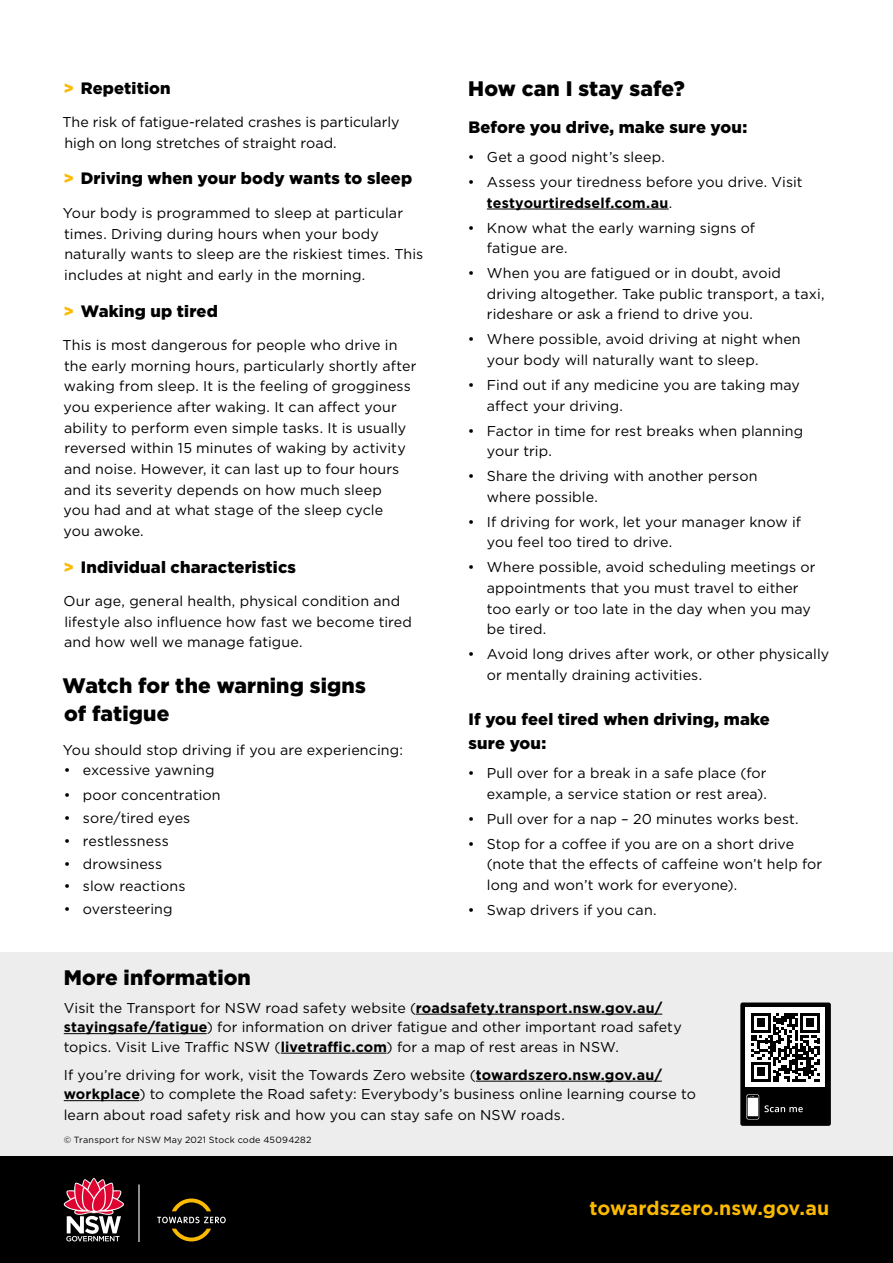
<style>
.page{position:relative;width:893px;height:1263px;background:#fff}
.page>*{position:absolute;margin:0;border:0;box-sizing:border-box;transform-origin:0 0}
.t1{font:900 21px/28.3px "Gotham";letter-spacing:.005em;color:#000}
.body_copy{font:700 19.5px "Gotham";letter-spacing:-.005em;color:#fbba00}
.arrow_bullets{font:900 16.5px/24px "Gotham";letter-spacing:.01em;color:#000}
.body_copy-2{font:14.25px/20.7px "Gotham";letter-spacing:.005em;color:#000}
.body_copy-3{font:9px "Gotham";letter-spacing:.03em;color:#000}
.s1{color:#fbba00}
.s2{font-weight:700}
</style>
<div class="page">
<hr style="left:487px;top:209px;width:182px;height:1px;background:#000">
<div style="left:0;top:952px;width:893px;height:205px;background:#ededed"></div>
<hr style="left:416px;top:1014px;width:246px;height:1px;background:#000">
<hr style="left:64px;top:1033px;width:143px;height:1px;background:#000">
<hr style="left:281px;top:1053px;width:106px;height:1px;background:#000">
<hr style="left:476px;top:1081px;width:186px;height:1px;background:#000">
<hr style="left:64px;top:1100px;width:75px;height:1px;background:#000">
<div style="left:0;top:1157px;width:893px;height:106px;background:#000"></div>
<svg style="left:172px;top:1198px;width:39px;height:13px"></svg>
<svg style="left:157px;top:1217px;width:69px;height:24px"></svg>
<hr style="left:138px;top:1184px;width:2px;height:58px;background:#fff">
<svg style="left:64px;top:1178px;width:60px;height:63px"></svg>
<div style="left:740px;top:1002px;width:91px;height:124px;background:#000;border-radius:2px"></div>
<svg style="left:746px;top:1094px;width:13px;height:25px"></svg>
<svg style="left:747px;top:1095px;width:12px;height:24px"></svg>
<div style="left:746px;top:1008px;width:79px;height:79px;background:#fff"></div>
<svg style="left:747px;top:1096px;width:56px;height:20px"></svg>
<svg style="left:751px;top:1013px;width:68px;height:68px"></svg>
<h3 class="arrow_bullets" style="left:64px;top:76px;width:108px"><span class="s1">&gt;</span> Repetition</h3>
<p class="body_copy-2" style="left:63px;top:111px;width:338px">The risk of fatigue-related crashes is particularly high on long stretches of straight road.</p>
<h3 class="arrow_bullets" style="left:64px;top:166px;width:350px"><span class="s1">&gt;</span> Driving when your body wants to sleep</h3>
<p class="body_copy-2" style="left:63px;top:202px;width:362px">Your body is programmed to sleep at particular times. Driving during hours when your body naturally wants to sleep are the riskiest times. This includes at night and early in the morning.</p>
<h3 class="arrow_bullets" style="left:64px;top:299px;width:156px"><span class="s1">&gt;</span> Waking up tired</h3>
<p class="body_copy-2" style="left:63px;top:334px;width:355px">This is most dangerous for people who drive in the early morning hours, particularly shortly after waking from sleep. It is the feeling of grogginess you experience after waking. It can affect your ability to perform even simple tasks. It is usually reversed within 15 minutes of waking by activity and noise. However, it can last up to four hours and its severity depends on how much sleep<br>you had and at what stage of the sleep cycle<br>you awoke.</p>
<p class="arrow_bullets" style="left:64px;top:555px;width:234px"><span class="s1">&gt;</span> Individual characteristics</p>
<p class="body_copy-2" style="left:64px;top:590px;width:350px">Our age, general health, physical condition and lifestyle also influence how fast we become tired and how well we manage fatigue.</p>
<h2 class="t1" style="left:63px;top:671px;width:305px">Watch for the warning signs of fatigue</h2>
<p class="body_copy-2" style="left:63px;top:739px;width:342px">You should stop driving if you are experiencing:</p>
<p class="body_copy-2" style="left:64px;top:759px;width:152px">• excessive yawning</p>
<p class="body_copy-2" style="left:64px;top:784px;width:158px">• poor concentration</p>
<p class="body_copy-2" style="left:64px;top:807px;width:128px">• sore/tired eyes</p>
<p class="body_copy-2" style="left:64px;top:830px;width:106px">• restlessness</p>
<p class="body_copy-2" style="left:64px;top:853px;width:100px">• drowsiness</p>
<p class="body_copy-2" style="left:64px;top:876px;width:123px">• slow reactions</p>
<p class="body_copy-2" style="left:64px;top:898px;width:110px">• oversteering</p>
<h2 class="t1" style="left:468px;top:74px;width:218px">How can I stay safe?</h2>
<h3 class="arrow_bullets" style="left:468px;top:115px;width:280px">Before you drive, make sure you:</h3>
<p class="body_copy-2" style="left:468px;top:146px;width:199px">• Get a good night’s sleep.</p>
<p class="body_copy-2" style="left:487px;top:171px;width:317px;text-indent:-19px">• Assess your tiredness before you drive. Visit <span class="s2">testyourtiredself.com.au</span>.</p>
<p class="body_copy-2" style="left:487px;top:217px;width:270px;text-indent:-19px">• Know what the early warning signs of fatigue are.</p>
<p class="body_copy-2" style="left:487px;top:262px;width:339px;text-indent:-19px">• When you are fatigued or in doubt, avoid driving altogether. Take public transport, a taxi, rideshare or ask a friend to drive you.</p>
<p class="body_copy-2" style="left:487px;top:329px;width:315px;text-indent:-19px">• Where possible, avoid driving at night when your body will naturally want to sleep.</p>
<p class="body_copy-2" style="left:487px;top:374px;width:315px;text-indent:-19px">• Find out if any medicine you are taking may affect your driving.</p>
<p class="body_copy-2" style="left:487px;top:420px;width:318px;text-indent:-19px">• Factor in time for rest breaks when planning your trip.</p>
<p class="body_copy-2" style="left:487px;top:465px;width:272px;text-indent:-19px">• Share the driving with another person where possible.</p>
<p class="body_copy-2" style="left:487px;top:511px;width:316px;text-indent:-19px">• If driving for work, let your manager know if you feel too tired to drive.</p>
<p class="body_copy-2" style="left:487px;top:556px;width:330px;text-indent:-19px">• Where possible, avoid scheduling meetings or appointments that you must travel to either too early or too late in the day when you may be tired.</p>
<p class="body_copy-2" style="left:487px;top:643px;width:344px;text-indent:-19px">• Avoid long drives after work, or other physically or mentally draining activities.</p>
<h3 class="arrow_bullets" style="left:468px;top:707px;width:303px">If you feel tired when driving, make sure you:</h3>
<p class="body_copy-2" style="left:468px;top:762px;width:301px;text-align:right">• Pull over for a break in a safe place (for example, a service station or rest area).</p>
<p class="body_copy-2" style="left:468px;top:808px;width:332px">• Pull over for a nap – 20 minutes works best.</p>
<p class="body_copy-2" style="left:487px;top:833px;width:337px;text-indent:-19px">• Stop for a coffee if you are on a short drive (note that the effects of caffeine won’t help for long and won’t work for everyone).</p>
<p class="body_copy-2" style="left:468px;top:899px;width:190px">• Swap drivers if you can.</p>
<h2 class="t1" style="left:64px;top:963px;width:189px">More information</h2>
<p class="body_copy-2" style="left:64px;top:998px;width:619px;line-height:19.5px">Visit the Transport for NSW road safety website (<span class="s2">roadsafety.transport.nsw.gov.au/ stayingsafe/fatigue</span>) for information on driver fatigue and other important road safety topics. Visit Live Traffic NSW (<span class="s2">livetraffic.com</span>) for a map of rest areas in NSW.</p>
<p class="body_copy-2" style="left:64px;top:1064px;width:634px;line-height:20.1px">If you’re driving for work, visit the Towards Zero website (<span class="s2">towardszero.nsw.gov.au/ workplace</span>) to complete the Road safety: Everybody’s business online learning course to learn about road safety risk and how you can stay safe on NSW roads.</p>
<p class="body_copy-3" style="left:64px;top:1134px;width:249px">© Transport for NSW May 2021 Stock code 45094282</p>
<p class="body_copy" style="left:590px;top:1195px;width:241px">towardszero.nsw.gov.au</p>
</div>
